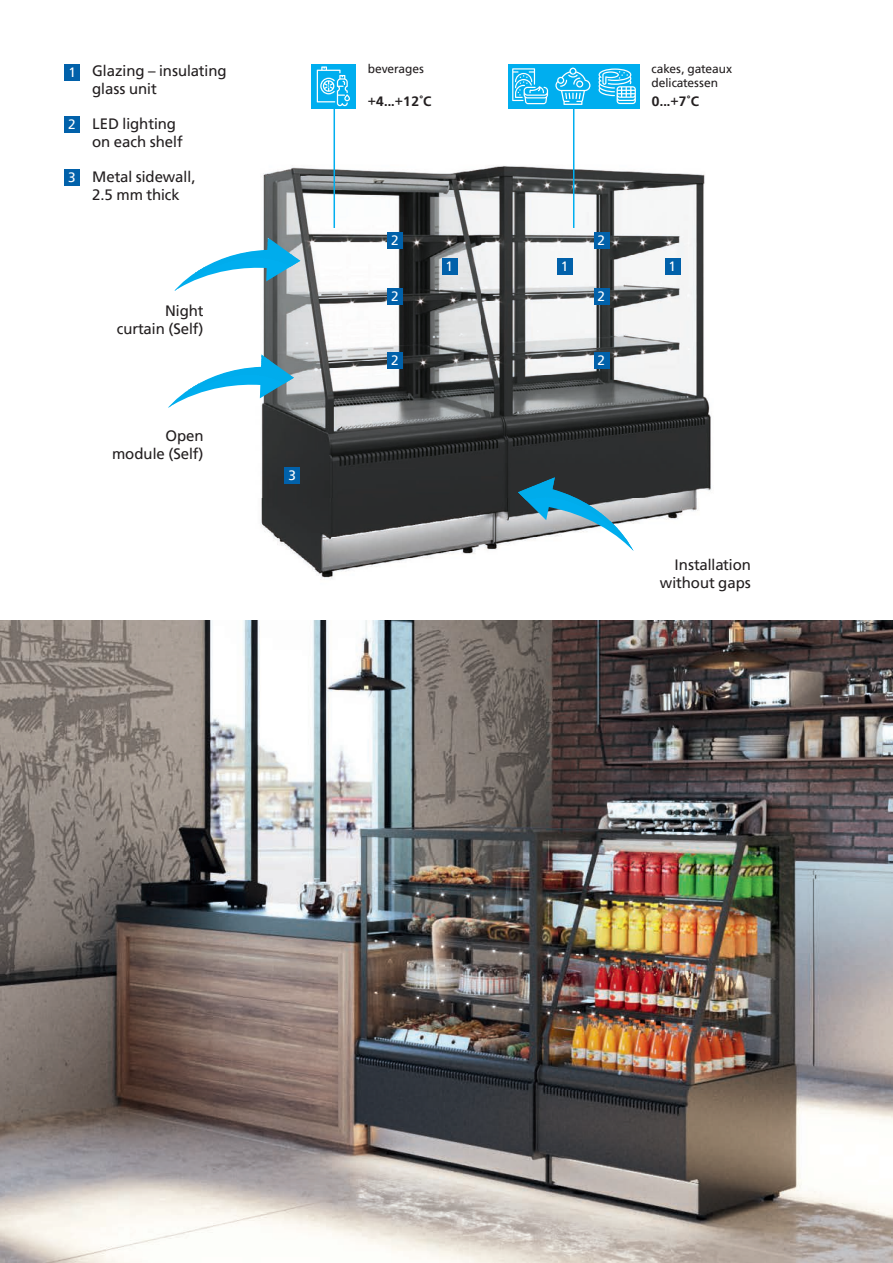
<style>
.page{position:relative;width:893px;height:1263px;background:#fff}
.page>*{position:absolute;margin:0;border:0;box-sizing:border-box;transform-origin:0 0}
.t1{font:15px/18px "Free Set C";color:#231f20}
.t2{font:700 13.5px "Free Set C";color:#231f20}
.t3{font:13.5px "Free Set C";color:#fff}
.t4{font:12px/13.5px "Free Set C";color:#231f20}
</style>
<div class="page">
<img style="left:261px;top:131px;width:450px;height:449px">
<img style="left:0;top:621px;width:893px;height:642px">
<div style="left:64px;top:65px;width:16px;height:16px;background:#0161aa"></div>
<div style="left:64px;top:116px;width:16px;height:17px;background:#0161aa"></div>
<div style="left:64px;top:169px;width:16px;height:17px;background:#0161aa"></div>
<div style="left:557px;top:258px;width:16px;height:17px;background:#0161aa"></div>
<div style="left:284px;top:467px;width:16px;height:16px;background:#0161aa"></div>
<div style="left:387px;top:232px;width:16px;height:17px;background:#0161aa"></div>
<div style="left:387px;top:288px;width:16px;height:16px;background:#0161aa"></div>
<div style="left:387px;top:352px;width:16px;height:16px;background:#0161aa"></div>
<div style="left:311px;top:64px;width:44px;height:44px;background:#00aeef"></div>
<svg style="left:317px;top:66px;width:33px;height:40px"></svg>
<hr style="left:573px;top:102px;width:1px;height:126px;background:#00aeef">
<div style="left:551px;top:64px;width:44px;height:44px;background:#00aeef"></div>
<svg style="left:555px;top:68px;width:35px;height:37px"></svg>
<div style="left:595px;top:64px;width:44px;height:44px;background:#00aeef"></div>
<svg style="left:599px;top:68px;width:37px;height:36px"></svg>
<hr style="left:333px;top:109px;width:2px;height:119px;background:#00aeef">
<svg style="left:168px;top:355px;width:126px;height:53px"></svg>
<svg style="left:174px;top:238px;width:126px;height:53px"></svg>
<svg style="left:518px;top:477px;width:115px;height:74px"></svg>
<div style="left:665px;top:258px;width:16px;height:17px;background:#0161aa"></div>
<div style="left:442px;top:258px;width:16px;height:17px;background:#0161aa"></div>
<div style="left:594px;top:232px;width:16px;height:17px;background:#0161aa"></div>
<div style="left:594px;top:288px;width:16px;height:16px;background:#0161aa"></div>
<div style="left:594px;top:352px;width:16px;height:16px;background:#0161aa"></div>
<div style="left:508px;top:64px;width:44px;height:45px;background:#00aeef"></div>
<svg style="left:512px;top:68px;width:36px;height:36px"></svg>
<p class="t3" style="left:68px;top:65px;width:9px">1</p>
<p class="t3" style="left:68px;top:117px;width:9px">2</p>
<p class="t3" style="left:68px;top:170px;width:9px">3</p>
<p class="t1" style="left:92px;top:61px;width:136px">Glazing – insulating glass unit</p>
<p class="t1" style="left:92px;top:114px;width:92px">LED lighting on each shelf</p>
<p class="t1" style="left:92px;top:167px;width:105px">Metal sidewall,<br>2.5 mm thick</p>
<p class="t1" style="left:117px;top:302px;width:88px;text-align:right">Night curtain (Self)</p>
<p class="t1" style="left:112px;top:427px;width:93px;text-align:right">Open module (Self)</p>
<p class="t3" style="left:288px;top:468px;width:9px">3</p>
<p class="t4" style="left:368px;top:62px;width:58px">beverages</p>
<p class="t2" style="left:368px;top:93px;width:66px">+4...+12°С</p>
<p class="t4" style="left:652px;top:62px;width:82px">cakes, gateaux delicatessen</p>
<p class="t2" style="left:652px;top:93px;width:49px">0...+7°С</p>
<p class="t3" style="left:391px;top:233px;width:9px">2</p>
<p class="t3" style="left:597px;top:233px;width:9px">2</p>
<p class="t3" style="left:446px;top:259px;width:9px">1</p>
<p class="t3" style="left:668px;top:259px;width:9px">1</p>
<p class="t3" style="left:561px;top:259px;width:9px">1</p>
<p class="t3" style="left:391px;top:289px;width:9px">2</p>
<p class="t3" style="left:597px;top:289px;width:9px">2</p>
<p class="t3" style="left:391px;top:353px;width:9px">2</p>
<p class="t3" style="left:597px;top:353px;width:9px">2</p>
<p class="t1" style="left:660px;top:556px;width:93px;text-align:right">Installation without gaps</p>
</div>
